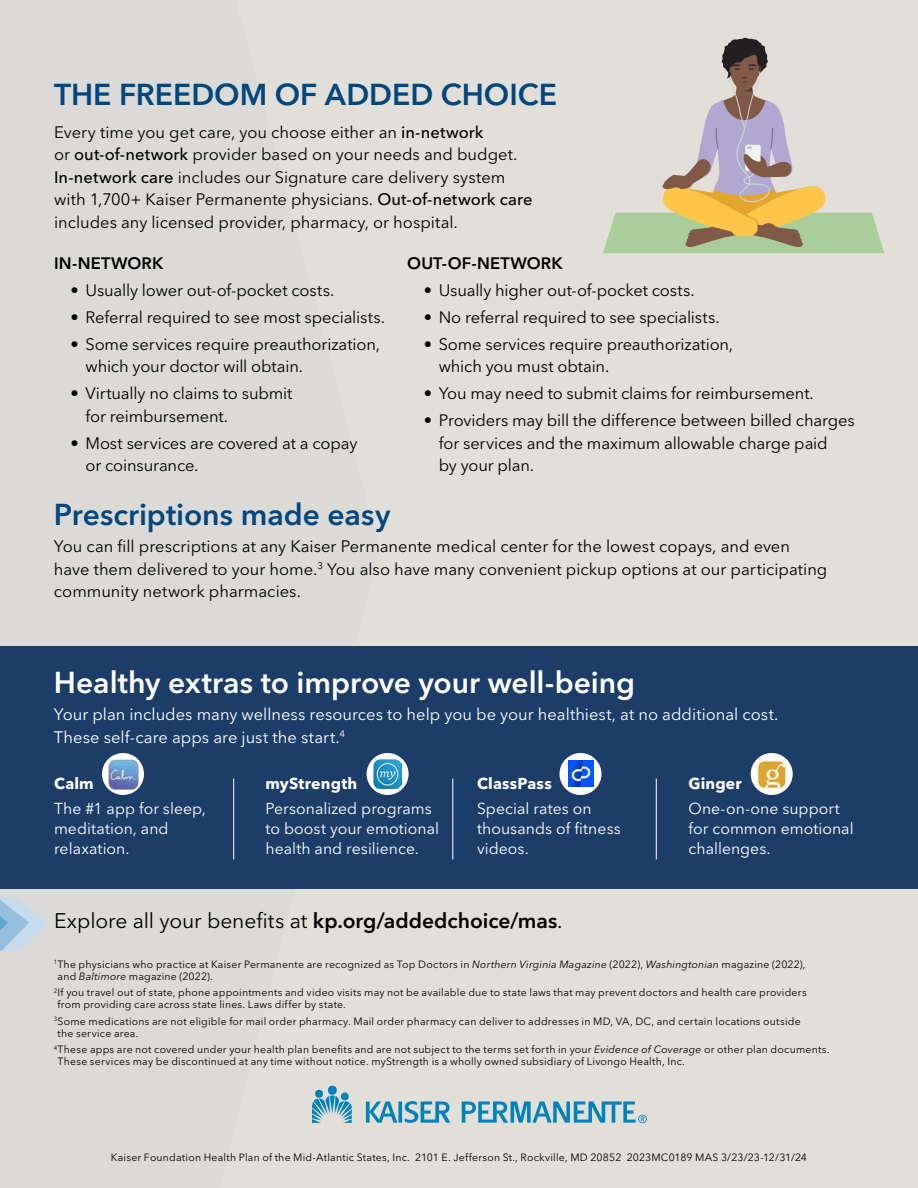
<style>
.page{position:relative;width:918px;height:1188px;background:#e2ded8}
.page>*{position:absolute;margin:0;border:0;box-sizing:border-box;transform-origin:0 0}
.t1{font:600 30px "Avenir Next LT Pro";color:#00467f}
.t2{font:600 30px "Avenir Next LT Pro";color:#fff}
.t3{font:21px "Avenir Next LT Pro";letter-spacing:-.005em;color:#000}
.t4{font:16.5px/22.5px "Avenir Next LT Pro";letter-spacing:-.005em;color:#000}
.t5{font:16.5px/22.5px "Avenir Next LT Pro";color:#fff}
.t6{font:600 16.5px "Avenir Next LT Pro";letter-spacing:.01em;color:#000}
.t7{font:15.75px/20.2px "Avenir Next LT Pro";letter-spacing:.005em;color:#fff}
.t8{font:700 15.75px "Avenir Next LT Pro";letter-spacing:.01em;color:#fff}
.t9{font:10.5px/12px "Avenir Next LT Pro";letter-spacing:.02em;color:#000}
.s1{font-weight:500}
.s2{font-weight:600}
.s3{font-style:italic}
</style>
<div class="page">
<svg style="left:312px;top:1089px;width:40px;height:34px"></svg>
<div style="left:328px;top:1086px;width:9px;height:9px;background:#0083bb;border-radius:50%"></div>
<svg style="left:398px;top:1101px;width:4px;height:22px"></svg>
<svg style="left:366px;top:1101px;width:31px;height:22px"></svg>
<svg style="left:405px;top:1101px;width:45px;height:22px"></svg>
<svg style="left:462px;top:1101px;width:185px;height:22px"></svg>
<svg style="left:0;top:897px;width:49px;height:54px"></svg>
<div style="left:0;top:646px;width:918px;height:243px;background:#1d3d69"></div>
<svg style="left:560px;top:753px;width:42px;height:42px"></svg>
<img style="left:568px;top:761px;width:25px;height:25px">
<svg style="left:102px;top:753px;width:42px;height:42px"></svg>
<img style="left:103px;top:754px;width:40px;height:40px">
<svg style="left:367px;top:753px;width:42px;height:42px"></svg>
<img style="left:374px;top:760px;width:28px;height:28px">
<hr style="left:233px;top:778px;width:1px;height:81px;background:#fff">
<hr style="left:453px;top:778px;width:1px;height:81px;background:#fff">
<hr style="left:656px;top:778px;width:1px;height:81px;background:#fff">
<svg style="left:751px;top:753px;width:42px;height:42px"></svg>
<img style="left:758px;top:761px;width:28px;height:27px">
<svg style="left:603px;top:38px;width:281px;height:215px"></svg>
<h1 class="t1" style="left:54px;top:76px;width:505px">THE FREEDOM OF ADDED CHOICE</h1>
<p class="t4" style="left:54px;top:121px;width:480px">Every time you get care, you choose either an <span class="s1">in-network<br></span>or <span class="s1">out-of-network</span> provider based on your needs and budget.<br><span class="s1">In-network care</span> includes our Signature care delivery system with 1,700+ Kaiser Permanente physicians. <span class="s1">Out-of-network care </span>includes any licensed provider, pharmacy, or hospital.</p>
<p class="t6" style="left:54px;top:253px;width:111px">IN-NETWORK</p>
<p class="t4" style="left:70px;top:279px;width:265px">• Usually lower out-of-pocket costs.</p>
<p class="t4" style="left:70px;top:306px;width:316px">• Referral required to see most specialists.</p>
<p class="t4" style="left:86px;top:333px;width:296px;text-indent:-15px">• Some services require preauthorization, which your doctor will obtain.</p>
<p class="t4" style="left:86px;top:382px;width:208px;text-indent:-15px">• Virtually no claims to submit for reimbursement.</p>
<p class="t4" style="left:86px;top:432px;width:273px;text-indent:-15px">• Most services are covered at a copay or coinsurance.</p>
<p class="t6" style="left:407px;top:253px;width:157px">OUT-OF-NETWORK</p>
<p class="t4" style="left:424px;top:279px;width:272px">• Usually higher out-of-pocket costs.</p>
<p class="t4" style="left:424px;top:306px;width:297px">• No referral required to see specialists.</p>
<p class="t4" style="left:439px;top:333px;width:296px;text-indent:-15px">• Some services require preauthorization, which you must obtain.</p>
<p class="t4" style="left:424px;top:382px;width:392px">• You may need to submit claims for reimbursement.</p>
<p class="t4" style="left:439px;top:409px;width:418px;text-indent:-15px">• Providers may bill the difference between billed charges for services and the maximum allowable charge paid<br>by your plan.</p>
<h1 class="t1" style="left:54px;top:496px;width:338px">Prescriptions made easy</h1>
<p class="t4" style="left:54px;top:535px;width:775px">You can fill prescriptions at any Kaiser Permanente medical center for the lowest copays, and even have them delivered to your home.<sup>3</sup> You also have many convenient pickup options at our participating community network pharmacies.</p>
<h1 class="t2" style="left:54px;top:665px;width:583px">Healthy extras to improve your well-being</h1>
<p class="t5" style="left:54px;top:703px;width:726px">Your plan includes many wellness resources to help you be your healthiest, at no additional cost.<br>These self-care apps are just the start.<sup>4</sup></p>
<p class="t8" style="left:54px;top:774px;width:41px">Calm</p>
<p class="t7" style="left:54px;top:798px;width:154px">The #1 app for sleep, meditation, and relaxation.</p>
<p class="t8" style="left:266px;top:774px;width:93px">myStrength</p>
<p class="t7" style="left:266px;top:798px;width:175px">Personalized programs to boost your emotional health and resilience.</p>
<p class="t8" style="left:477px;top:774px;width:76px">ClassPass</p>
<p class="t7" style="left:477px;top:798px;width:145px">Special rates on thousands of fitness videos.</p>
<p class="t3" style="left:54px;top:908px;width:510px">Explore all your benefits at <span class="s2">kp.org/addedchoice/mas</span>.</p>
<p class="t8" style="left:689px;top:774px;width:55px">Ginger</p>
<p class="t7" style="left:689px;top:798px;width:167px">One-on-one support for common emotional challenges.</p>
<p class="t9" style="left:58px;top:958px;width:750px;text-indent:-4px"><sup>1</sup>The physicians who practice at Kaiser Permanente are recognized as Top Doctors in <span class="s3">Northern Virginia Magazine</span> (2022), <span class="s3">Washingtonian</span> magazine (2022), and <span class="s3">Baltimore</span> magazine (2022).</p>
<p class="t9" style="left:58px;top:987px;width:751px;text-indent:-4px"><sup>2</sup>If you travel out of state, phone appointments and video visits may not be available due to state laws that may prevent doctors and health care providers from providing care across state lines. Laws differ by state.</p>
<p class="t9" style="left:58px;top:1015px;width:745px;text-indent:-4px"><sup>3</sup>Some medications are not eligible for mail order pharmacy. Mail order pharmacy can deliver to addresses in MD, VA, DC, and certain locations outside the service area.</p>
<p class="t9" style="left:58px;top:1044px;width:774px;text-indent:-4px"><sup>4</sup>These apps are not covered under your health plan benefits and are not subject to the terms set forth in your <span class="s3">Evidence of Coverage</span> or other plan documents.<br>These services may be discontinued at any time without notice. myStrength is a wholly owned subsidiary of Livongo Health, Inc.</p>
<p class="t9" style="left:111px;top:1151px;width:698px">Kaiser Foundation Health Plan of the Mid-Atlantic States, Inc. 2101 E. Jefferson St., Rockville, MD 20852 2023MC0189 MAS 3/23/23-12/31/24</p>
</div>
